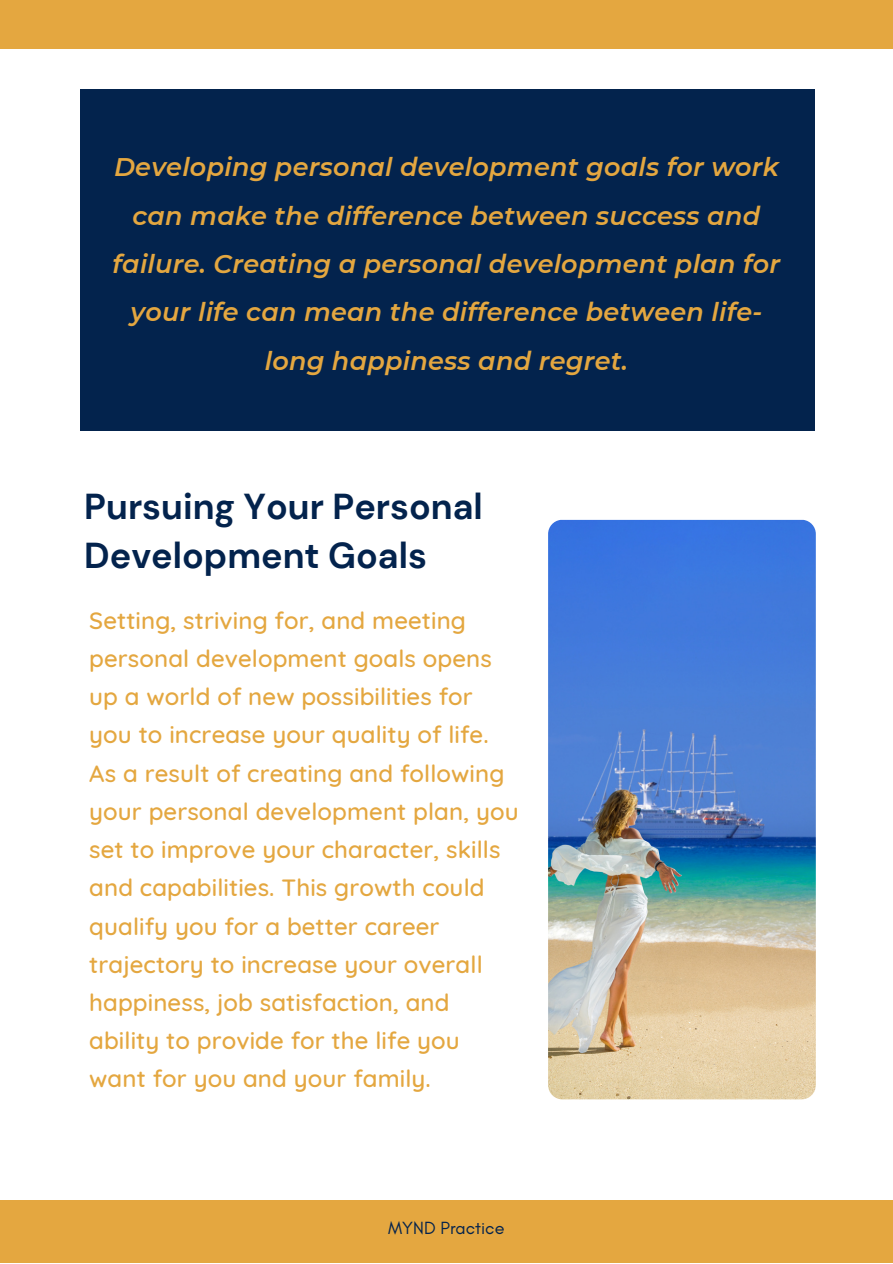
<style>
.page{position:relative;width:893px;height:1264px;background:#fff}
.page>*{position:absolute;margin:0;border:0;box-sizing:border-box;transform-origin:0 0}
.t1{font:700 36px/49.5px "DM Sans";color:#03234d}
.t2{font:italic 600 25.5px/48.3px "Montserrat";letter-spacing:.01em;color:#e4a740;text-align:center}
.t3{font:500 24px/38.2px "Quicksand";letter-spacing:.005em;color:#e4a740}
.t4{font:18px "Glacial Indifference";color:#03234d}
</style>
<div class="page">
<div style="left:81px;top:89px;width:733px;height:341px;background:#03234d"></div>
<img style="left:548px;top:520px;width:267px;height:579px">
<div style="left:0;top:1199px;width:892px;height:63px;background:#e4a740"></div>
<div style="left:0;top:0;width:892px;height:49px;background:#e4a740"></div>
<p class="t2" style="left:113px;top:143px;width:669px">Developing personal development goals for work can make the difference between success and failure. Creating a personal development plan for your life can mean the difference between life&shy;long happiness and regret.</p>
<h1 class="t1" style="left:84px;top:482px;width:400px">Pursuing Your Personal<br>Development Goals</h1>
<p class="t3" style="left:89px;top:600px;width:431px">Setting, striving for, and meeting personal development goals opens up a world of new possibilities for you to increase your quality of life.<br>As a result of creating and following your personal development plan, you set to improve your character, skills and capabilities. This growth could qualify you for a better career trajectory to increase your overall happiness, job satisfaction, and ability to provide for the life you want for you and your family.</p>
<p class="t4" style="left:388px;top:1217px;width:118px">MYND Practice</p>
</div>
